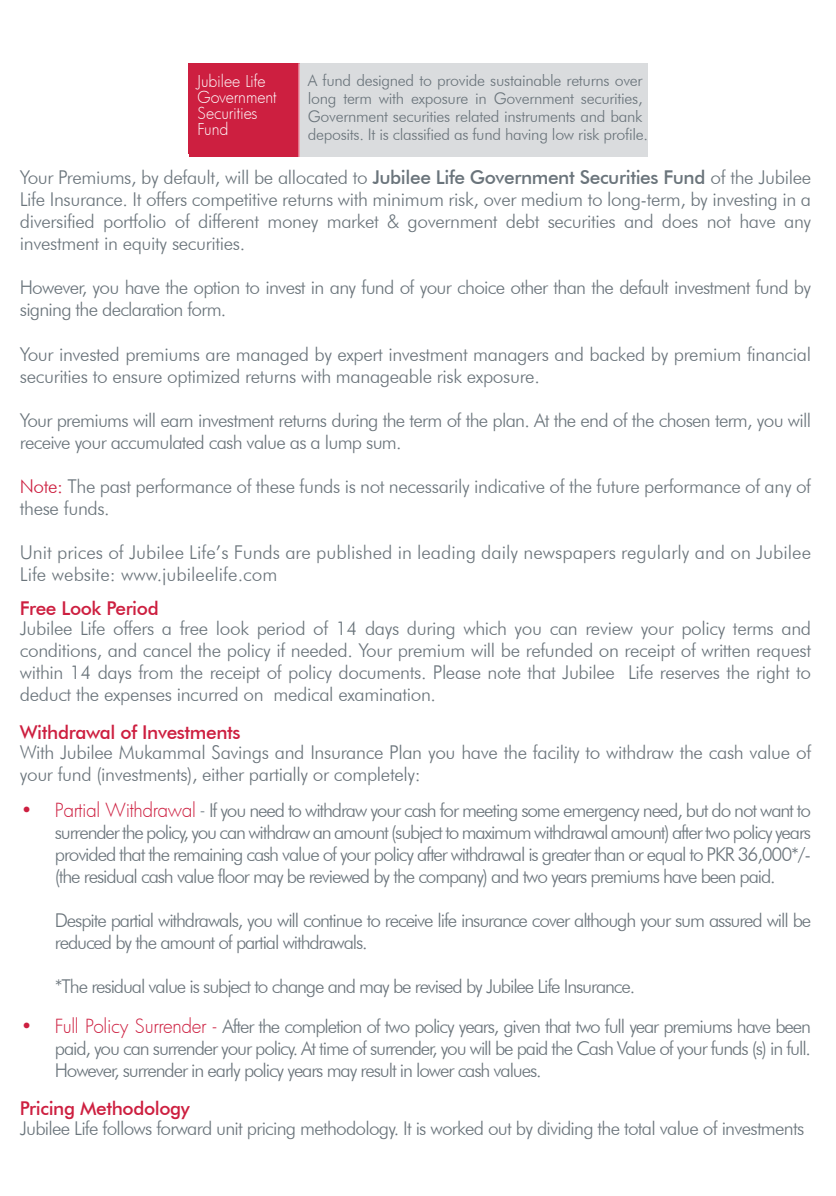
<style>
.page{position:relative;width:836px;height:1196px;background:#fff}
.page>*{position:absolute;margin:0;border:0;box-sizing:border-box;transform-origin:0 0}
.t1{font:300 19px/22px "Futura BT";letter-spacing:-.04em;color:#6a747b;text-align:justify}
.t2{font:300 19px/22px "Futura BT";letter-spacing:-.02em;color:#6a747b}
.t3{font:300 19px/22px "Futura BT";letter-spacing:-.06em;color:#6a747b}
.t4{font:300 19px/22px "Futura BT";color:#6a747b}
.t5{font:500 19px "Futura BT";letter-spacing:-.02em;color:#cd1f40}
.t6{font:300 16px/18px "Futura BT";letter-spacing:-.02em;color:#6a747b}
.t7{font:300 16px/16px "Futura";letter-spacing:-.01em;color:#fff}
.s1{font-weight:500}
.s2{color:#cd1f40}
.s3{font-family:"Futura";color:#cd1f40}
.s4{font-family:"Futura"}
</style>
<div class="page">
<div style="left:299px;top:63px;width:348px;height:94px;background:#dadcde"></div>
<div style="left:189px;top:63px;width:110px;height:94px;background:#cd1f40"></div>
<hr style="left:298px;top:63px;width:1px;height:94px;background:#fff">
<p class="t7" style="left:197px;top:73px;width:81px">Jubilee Life<br>Government<br>Securities<br>Fund</p>
<p class="t6" style="left:308px;top:71px;width:341px">A fund designed to provide sustainable returns over long term with exposure in Government securities, Government securities related instruments and bank deposits. It is classified as fund having low risk profile.</p>
<p class="t1" style="left:20px;top:166px;width:792px">Your Premiums, by default, will be allocated to <span class="s1">Jubilee Life Government Securities Fund</span> of the Jubilee Life Insurance. It offers competitive returns with minimum risk, over medium to long-term, by investing in a diversified portfolio of different money market &amp; government debt securities and does not have any investment in equity securities.</p>
<p class="t1" style="left:20px;top:276px;width:792px">However, you have the option to invest in any fund of your choice other than the default investment fund by signing the declaration form.</p>
<p class="t2" style="left:20px;top:342px;width:792px">Your invested premiums are managed by expert investment managers and backed by premium financial securities to ensure optimized returns with manageable risk exposure.</p>
<p class="t1" style="left:20px;top:408px;width:792px">Your premiums will earn investment returns during the term of the plan. At the end of the chosen term, you will receive your accumulated cash value as a lump sum.</p>
<p class="t2" style="left:20px;top:474px;width:792px"><span class="s2">Note:</span> The past performance of these funds is not necessarily indicative of the future performance of any of these funds.</p>
<p class="t4" style="left:20px;top:540px;width:792px">Unit prices of Jubilee Life’s Funds are published in leading daily newspapers regularly and on Jubilee<br>Life website: www.jubileelife.com</p>
<p class="t5" style="left:20px;top:596px;width:140px">Free Look Period</p>
<p class="t1" style="left:20px;top:616px;width:792px">Jubilee Life offers a free look period of 14 days during which you can review your policy terms and conditions, and cancel the policy if needed. Your premium will be refunded on receipt of written request within 14 days from the receipt of policy documents. Please note that Jubilee Life reserves the right to deduct the expenses incurred on medical examination.</p>
<p class="t5" style="left:20px;top:720px;width:222px">Withdrawal of Investments</p>
<p class="t2" style="left:20px;top:740px;width:792px">With Jubilee Mukammal Savings and Insurance Plan you have the facility to withdraw the cash value of your fund (investments), either partially or completely:</p>
<p class="t1" style="left:55px;top:798px;width:757px;text-indent:-34px"><span class="s3">• Partial Withdrawal</span> <span class="s4">-</span> If you need to withdraw your cash for meeting some emergency need, but do not want to surrender the policy, you can withdraw an amount (subject to maximum withdrawal amount) after two policy years provided that the remaining cash value of your policy after withdrawal is greater than or equal to PKR 36,000*/- (the residual cash value floor may be reviewed by the company) and two years premiums have been paid.</p>
<p class="t3" style="left:55px;top:908px;width:757px">Despite partial withdrawals, you will continue to receive life insurance cover although your sum assured will be reduced by the amount of partial withdrawals.</p>
<p class="t3" style="left:55px;top:974px;width:581px">*The residual value is subject to change and may be revised by Jubilee Life Insurance.</p>
<p class="t1" style="left:55px;top:1014px;width:757px;text-indent:-34px"><span class="s3">• Full Policy Surrender -</span> After the completion of two policy years, given that two full year premiums have been paid, you can surrender your policy. At time of surrender, you will be paid the Cash Value of your funds (s) in full.<br>However, surrender in early policy years may result in lower cash values.</p>
<p class="t5" style="left:20px;top:1096px;width:171px">Pricing Methodology</p>
<p class="t1" style="left:20px;top:1116px;width:785px">Jubilee Life follows forward unit pricing methodology. It is worked out by dividing the total value of investments</p>
</div>
